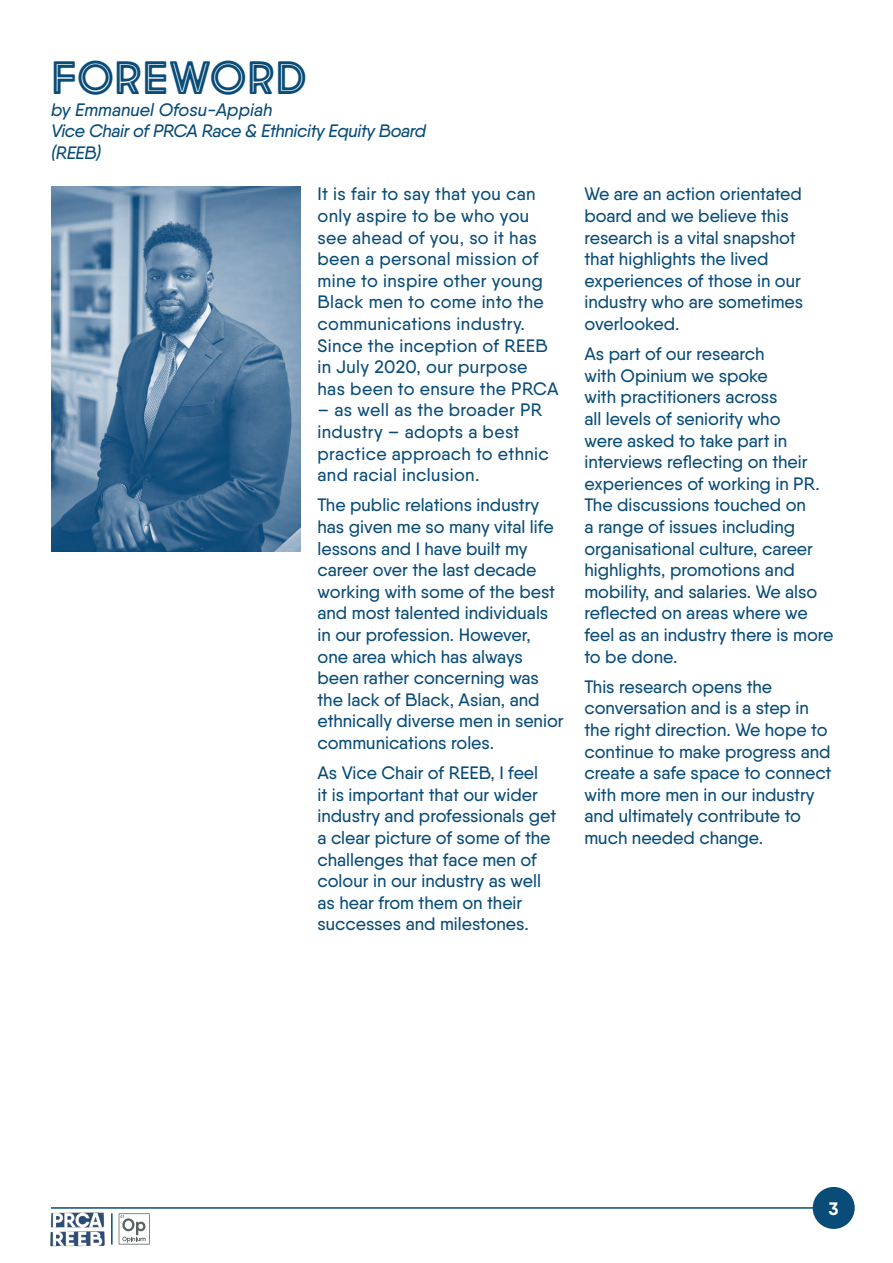
<style>
.page{position:relative;width:893px;height:1263px;background:#fff}
.page>*{position:absolute;margin:0;border:0;box-sizing:border-box;transform-origin:0 0}
.t1{font:46.5px "Market Fresh Inline Bold All Caps";color:#094c77}
.Paragraph_Style_2{font:500 18px/21.6px "Qanelas";color:#094c77}
.Paragraph_Style_2-2{font:500 18px/21.6px "Qanelas";letter-spacing:.02em;color:#094c77}
.t2{font:italic 500 18px/21.6px "Qanelas";letter-spacing:-.02em;color:#094c77}
.t3{font:700 18px "Qanelas";color:#fff}
</style>
<div class="page">
<hr style="left:51px;top:1207px;width:783px;height:2px;background:#094c77">
<div style="left:813px;top:1187px;width:42px;height:42px;background:#094c77;border-radius:50%"></div>
<img style="left:50px;top:1212px;width:55px;height:35px">
<svg style="left:119px;top:1213px;width:31px;height:31px"></svg>
<hr style="left:111px;top:1213px;width:2px;height:31px;background:#094c77">
<img style="left:51px;top:186px;width:249px;height:366px">
<p class="t1" style="left:51px;top:42px;width:258px">FOREWORD</p>
<p class="t2" style="left:51px;top:98px;width:377px">by Emmanuel Ofosu-Appiah<br>Vice Chair of PRCA Race &amp; Ethnicity Equity Board (REEB)</p>
<p class="Paragraph_Style_2-2" style="left:317px;top:183px;width:242px">It is fair to say that you can only aspire to be who you see ahead of you, so it has been a personal mission of mine to inspire other young<br>Black men to come into the communications industry.<br>Since the inception of REEB in July 2020, our purpose has been to ensure the PRCA</p>
<p class="Paragraph_Style_2-2" style="left:317px;top:399px;width:233px">– as well as the broader PR industry – adopts a best practice approach to ethnic and racial inclusion.</p>
<p class="Paragraph_Style_2" style="left:317px;top:494px;width:248px">The public relations industry has given me so many vital life lessons and I have built my career over the last decade working with some of the best and most talented individuals in our profession. However, one area which has always been rather concerning was the lack of Black, Asian, and ethnically diverse men in senior communications roles.</p>
<p class="Paragraph_Style_2" style="left:317px;top:762px;width:240px">As Vice Chair of REEB, I feel<br>it is important that our wider industry and professionals get a clear picture of some of the challenges that face men of colour in our industry as well as hear from them on their successes and milestones.</p>
<p class="Paragraph_Style_2" style="left:584px;top:183px;width:220px">We are an action orientated board and we believe this research is a vital snapshot that highlights the lived experiences of those in our industry who are sometimes overlooked.</p>
<p class="Paragraph_Style_2" style="left:584px;top:343px;width:250px">As part of our research<br>with Opinium we spoke<br>with practitioners across<br>all levels of seniority who<br>were asked to take part in interviews reflecting on their experiences of working in PR.<br>The discussions touched on<br>a range of issues including organisational culture, career highlights, promotions and mobility, and salaries. We also reflected on areas where we feel as an industry there is more to be done.</p>
<p class="Paragraph_Style_2" style="left:584px;top:675px;width:248px">This research opens the conversation and is a step in the right direction. We hope to continue to make progress and create a safe space to connect with more men in our industry and ultimately contribute to much needed change.</p>
<p class="t3" style="left:829px;top:1197px;width:11px">3</p>
</div>
